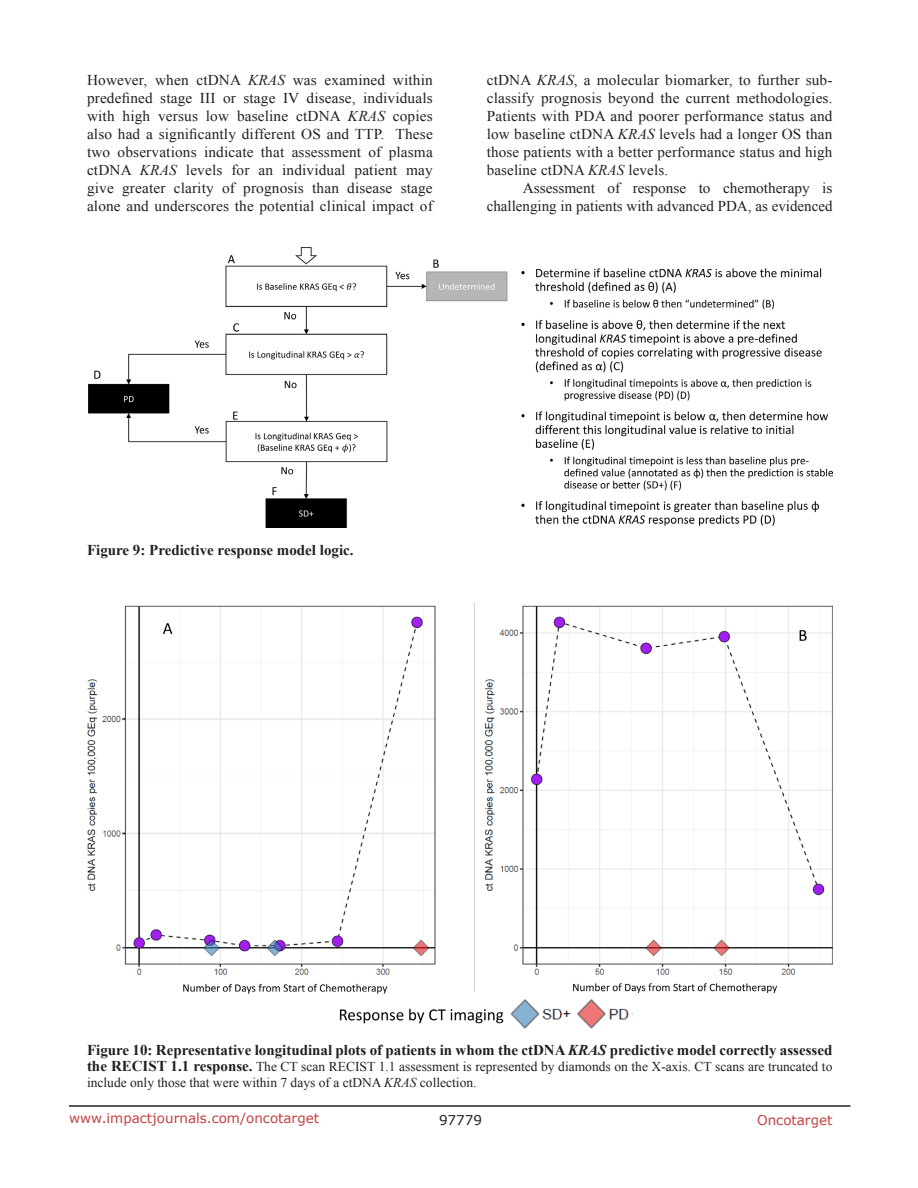
<style>
.page{position:relative;width:918px;height:1188px;background:#fff}
.page>*{position:absolute;margin:0;border:0;box-sizing:border-box;transform-origin:0 0}
.BodyText{font:15px/18px "Times New Roman";letter-spacing:.01em;color:#231f20;text-align:justify}
.Figuretrx{font:700 15px "Times New Roman";color:#231f20}
.Figuretrx-2{font:13.5px/16.2px "Times New Roman";color:#231f20}
.t1{font:13.5px "Verdana";color:#c24141}
.t2{font:13.5px "Verdana";color:#231f20}
.s1{font-style:italic}
.s2{font-weight:700;font-size:15px}
</style>
<div class="page">
<hr style="left:69px;top:1105px;width:781px;height:2px;background:#231f20">
<img style="left:88px;top:248px;width:744px;height:280px">
<img style="left:87px;top:602px;width:745px;height:426px">
<p class="BodyText" style="left:87px;top:71px;width:347px">However, when ctDNA <span class="s1">KRAS</span> was examined within predefined stage III or stage IV disease, individuals with high versus low baseline ctDNA <span class="s1">KRAS</span> copies also had a significantly different OS and TTP. These two observations indicate that assessment of plasma ctDNA <span class="s1">KRAS</span> levels for an individual patient may give greater clarity of prognosis than disease stage alone and underscores the potential clinical impact of</p>
<p class="BodyText" style="left:487px;top:71px;width:347px">ctDNA <span class="s1">KRAS</span>, a molecular biomarker, to further sub&shy;classify prognosis beyond the current methodologies.<br>Patients with PDA and poorer performance status and low baseline ctDNA <span class="s1">KRAS</span> levels had a longer OS than those patients with a better performance status and high baseline ctDNA <span class="s1">KRAS</span> levels.</p>
<p class="BodyText" style="left:487px;top:179px;width:347px;text-align:right">Assessment of response to chemotherapy is challenging in patients with advanced PDA, as evidenced</p>
<p class="Figuretrx" style="left:87px;top:539px;width:268px">Figure 9: Predictive response model logic.</p>
<p class="Figuretrx" style="left:87px;top:1040px;width:747px">Figure 10: Representative longitudinal plots of patients in whom the ctDNA <span class="s1">KRAS</span> predictive model correctly assessed</p>
<p class="Figuretrx-2" style="left:87px;top:1058px;width:747px"><span class="s2">the RECIST 1.1 response.</span> The CT scan RECIST 1.1 assessment is represented by diamonds on the X-axis. CT scans are truncated to include only those that were within 7 days of a ctDNA <span class="s1">KRAS</span> collection.</p>
<p class="t1" style="left:69px;top:1109px;width:252px">www.impactjournals.com/oncotarget</p>
<p class="t2" style="left:439px;top:1111px;width:44px">97779</p>
<p class="t1" style="left:757px;top:1111px;width:77px">Oncotarget</p>
</div>
